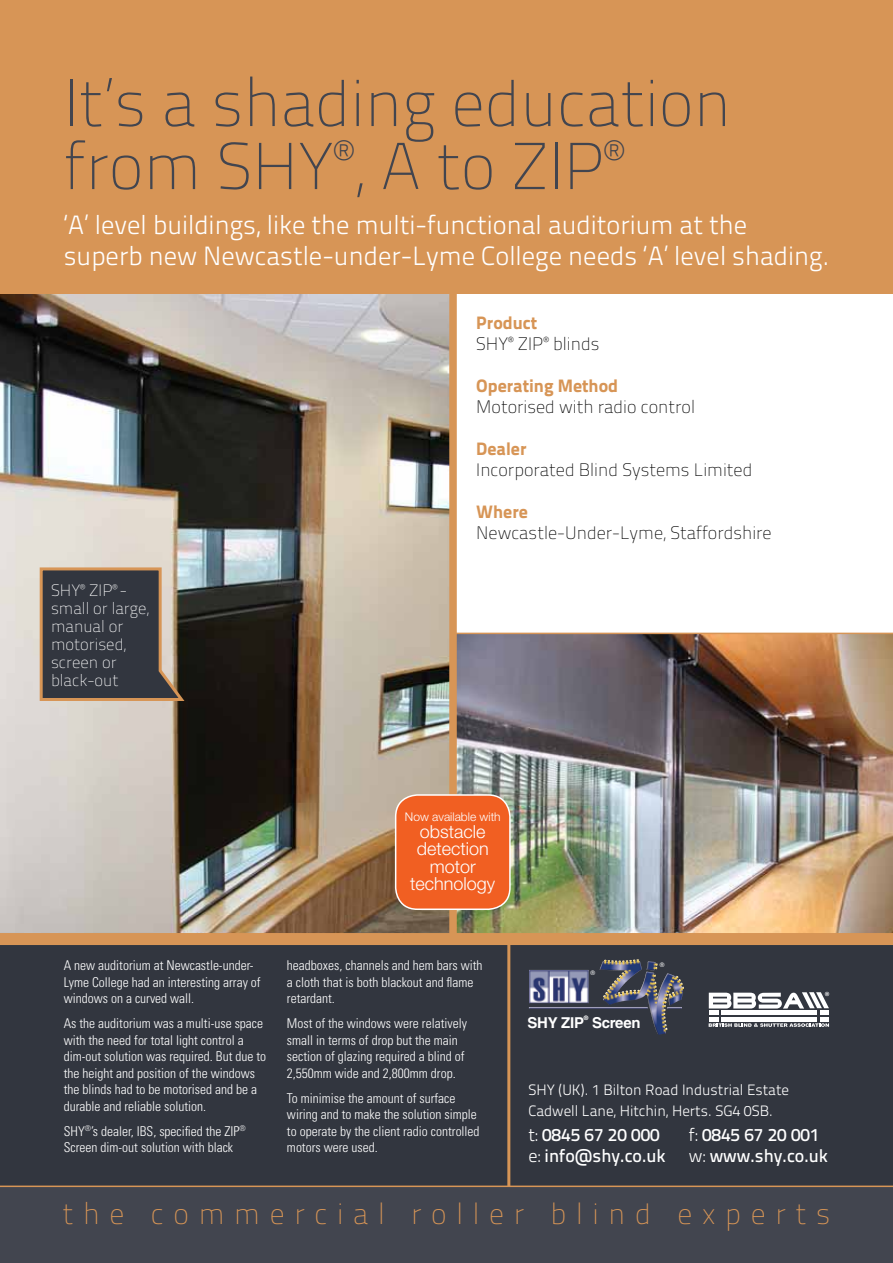
<style>
.page{position:relative;width:893px;height:1263px;background:#fff}
.page>*{position:absolute;margin:0;border:0;box-sizing:border-box;transform-origin:0 0}
.t1{font:66px/63px "Titillium Text 22 L 1 wt";color:#42454f}
.t2{font:29.4px "Titillium Text 22 L 1 wt";letter-spacing:.33em;color:#d79556}
.t3{font:26.4px/30.8px "Titillium Text 22 L 250 wt";color:#fff}
.t4{font:18px "Titillium Text 22 L 1 wt";color:#000}
.t5{font:18px "Titillium Text 22 L 600 wt";color:#fff}
.t6{font:18px "Titillium Text 22 L 999 wt";color:#d79556}
.t7{font:300 18px/17.2px "Helvetica Neue";color:#fff;text-align:center}
.t8{font:16.5px/18px "Titillium Text 22 L 1 wt";color:#fff}
.t9{font:15px/21px "Titillium Text 22 L 250 wt";color:#fff}
.t10{font:700 15px "Helvetica";letter-spacing:-.02em;color:#fff}
.t11{font:300 condensed 13.5px/16.5px "Univers";color:#fff}
.t12{font:300 12px "Helvetica Neue";color:#fff}
.t13{font:6.3px "Interstate";color:#fff}
.t14{font:700 6.15px "Helvetica";color:#fff}
.s1{font-family:"Titillium Text 22 L 250 wt"}
</style>
<div class="page">
<img style="left:457px;top:633px;width:436px;height:300px">
<img style="left:0;top:293px;width:457px;height:640px">
<div style="left:0;top:0;width:893px;height:293px;background:#d79556"></div>
<div style="left:0;top:939px;width:893px;height:324px;background:#32363f"></div>
<div style="left:0;top:1185px;width:893px;height:78px;background:#42454f"></div>
<svg style="left:709px;top:992px;width:120px;height:35px"></svg>
<div style="left:0;top:933px;width:893px;height:12px;background:#d79556"></div>
<svg style="left:38px;top:566px;width:149px;height:136px"></svg>
<hr style="left:507px;top:939px;width:3px;height:247px;background:#d79556">
<img style="left:615px;top:959px;width:22px;height:3px">
<div style="left:396px;top:795px;width:114px;height:114px;background:#f15f22;border-radius:22px"></div>
<div style="left:395px;top:794px;width:116px;height:116px;border:2px solid #fff;border-radius:22px"></div>
<h1 class="t1" style="left:64px;top:68px;width:669px">It’s a shading education from SHY<sup>®</sup>, A to ZIP<sup>®</sup></h1>
<h3 class="t3" style="left:64px;top:208px;width:767px">‘A’ level buildings, like the multi-functional auditorium at the superb new Newcastle-under-Lyme College needs ‘A’ level shading.</h3>
<p class="t8" style="left:51px;top:581px;width:100px">SHY<sup>®</sup> ZIP<sup>®</sup> - small or large, manual or motorised, screen or black-out</p>
<h3 class="t6" style="left:476px;top:308px;width:62px">Product</h3>
<h3 class="t4" style="left:476px;top:331px;width:125px">SHY<sup>®</sup> ZIP<sup>®</sup> blinds</h3>
<h3 class="t6" style="left:476px;top:371px;width:143px">Operating Method</h3>
<h3 class="t4" style="left:476px;top:394px;width:220px">Motorised with radio control</h3>
<h3 class="t6" style="left:476px;top:434px;width:52px">Dealer</h3>
<h3 class="t4" style="left:476px;top:457px;width:278px">Incorporated Blind Systems Limited</h3>
<h3 class="t6" style="left:476px;top:497px;width:53px">Where</h3>
<h3 class="t4" style="left:476px;top:520px;width:297px">Newcastle-Under-Lyme, Staffordshire</h3>
<p class="t12" style="left:405px;top:809px;width:97px">Now available with</p>
<h3 class="t7" style="left:410px;top:822px;width:87px">obstacle detection motor technology</h3>
<p class="t11" style="left:287px;top:957px;width:197px">headboxes, channels and hem bars with a cloth that is both blackout and flame retardant.</p>
<p class="t11" style="left:287px;top:1015px;width:181px">Most of the windows were relatively small in terms of drop but the main section of glazing required a blind of 2,550mm wide and 2,800mm drop.</p>
<p class="t11" style="left:287px;top:1089px;width:194px">To minimise the amount of surface wiring and to make the solution simple to operate by the client radio controlled motors were used.</p>
<p class="t11" style="left:64px;top:957px;width:198px">A new auditorium at Newcastle-under-<br>Lyme College had an interesting array of windows on a curved wall.</p>
<p class="t11" style="left:64px;top:1015px;width:204px">As the auditorium was a multi-use space with the need for total light control a dim-out solution was required. But due to the height and position of the windows the blinds had to be motorised and be a durable and reliable solution.</p>
<p class="t11" style="left:64px;top:1122px;width:184px">SHY<sup>®</sup>’s dealer, IBS, specified the ZIP<sup>®<br></sup>Screen dim-out solution with black</p>
<p class="t13" style="left:659px;top:961px;width:7px">®</p>
<p class="t13" style="left:590px;top:969px;width:7px">®</p>
<p class="t10" style="left:527px;top:1013px;width:58px">SHY ZIP</p>
<p class="t14" style="left:584px;top:1014px;width:6px">®</p>
<p class="t10" style="left:592px;top:1013px;width:50px">Screen</p>
<p class="t9" style="left:528px;top:1078px;width:262px">SHY (UK). 1 Bilton Road Industrial Estate<br>Cadwell Lane, Hitchin, Herts. SG4 0SB.</p>
<h3 class="t5" style="left:528px;top:1121px;width:133px"><span class="s1">t:</span> 0845 67 20 000</h3>
<h3 class="t5" style="left:689px;top:1121px;width:132px"><span class="s1">f:</span> 0845 67 20 001</h3>
<h3 class="t5" style="left:528px;top:1142px;width:139px"><span class="s1">e:</span> info@shy.co.uk</h3>
<h3 class="t5" style="left:689px;top:1142px;width:141px"><span class="s1">w:</span> www.shy.co.uk</h3>
<h2 class="t2" style="left:63px;top:1193px;width:769px">the commercial roller blind experts</h2>
</div>
